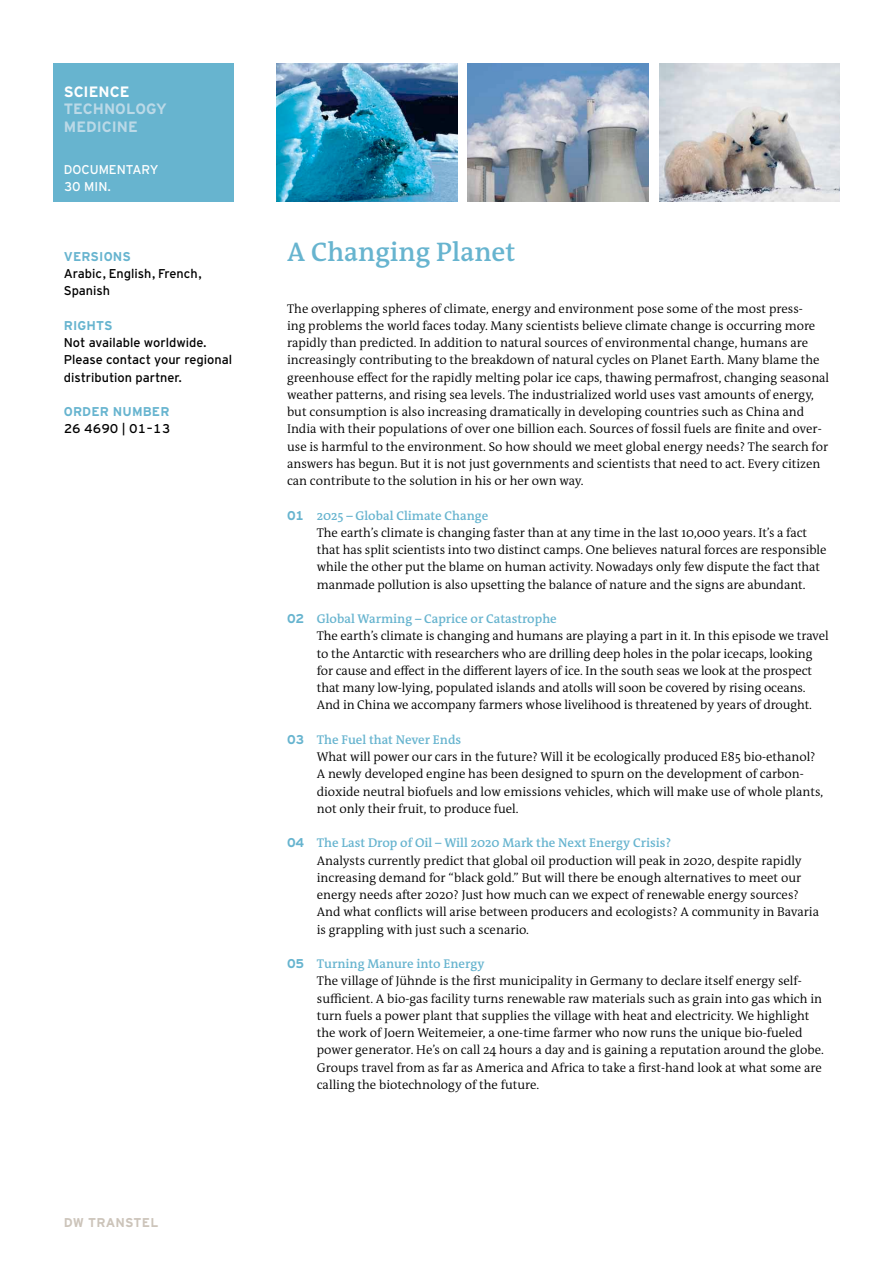
<style>
.page{position:relative;width:893px;height:1263px;background:#fff}
.page>*{position:absolute;margin:0;border:0;box-sizing:border-box;transform-origin:0 0}
.t1{font:600 27px "DW The Antiqua B W6";color:#67b4cf}
.t2{font:700 15px/17.2px "Interstate DW";color:#bbd9e7}
.t3{font:700 15px "Interstate DW";color:#fff}
.t4{font:300 12.75px/17.2px "DW The Antiqua B W4";color:#000}
.t5{font:600 12.75px "DW The Antiqua B W6";color:#67b4cf}
.t6{font:12.75px/17.2px "Interstate DW Line";color:#000}
.t7{font:700 12.75px "Interstate DW";letter-spacing:.01em;color:#67b4cf}
.t8{font:12.75px/17.2px "Interstate DW Line";color:#fff}
.t9{font:700 12.75px "Interstate DW Line";letter-spacing:.02em;color:#ccc4ba}
.s1{font-family:"Interstate DW Line";font-weight:700}
</style>
<div class="page">
<div style="left:53px;top:64px;width:181px;height:138px;background:#67b4cf"></div>
<img style="left:276px;top:64px;width:181px;height:138px">
<img style="left:468px;top:64px;width:180px;height:138px">
<img style="left:659px;top:64px;width:181px;height:138px">
<p class="t3" style="left:64px;top:83px;width:67px">SCIENCE</p>
<p class="t2" style="left:64px;top:100px;width:105px">TECHNOLOGY<br>MEDICINE</p>
<p class="t8" style="left:64px;top:161px;width:96px">DOCUMENTARY<br>30 MIN.</p>
<p class="t7" style="left:64px;top:249px;width:69px">VERSIONS</p>
<p class="t6" style="left:64px;top:265px;width:139px">Arabic, English, French,<br>Spanish</p>
<p class="t7" style="left:64px;top:318px;width:50px">RIGHTS</p>
<p class="t6" style="left:64px;top:334px;width:170px">Not available worldwide.<br>Please contact your regional distribution partner.</p>
<p class="t7" style="left:64px;top:404px;width:107px">ORDER NUMBER</p>
<p class="t6" style="left:64px;top:420px;width:108px">26 4690 | 01–13</p>
<p class="t9" style="left:64px;top:1215px;width:96px">DW TRANSTEL</p>
<h1 class="t1" style="left:287px;top:234px;width:230px">A Changing Planet</h1>
<p class="t4" style="left:287px;top:300px;width:544px">The overlapping spheres of climate, energy and environment pose some of the most press-<br>ing problems the world faces today. Many scientists believe climate change is occurring more rapidly than predicted. In addition to natural sources of environmental change, humans are increasingly contributing to the breakdown of natural cycles on Planet Earth. Many blame the greenhouse effect for the rapidly melting polar ice caps, thawing permafrost, changing seasonal weather patterns, and rising sea levels. The industrialized world uses vast amounts of energy, but consumption is also increasing dramatically in developing countries such as China and India with their populations of over one billion each. Sources of fossil fuels are finite and over&shy;use is harmful to the environment. So how should we meet global energy needs? The search for answers has begun. But it is not just governments and scientists that need to act. Every citizen can contribute to the solution in his or her own way.</p>
<p class="t5" style="left:287px;top:507px;width:203px"><span class="s1">01</span> 2025 – Global Climate Change</p>
<p class="t4" style="left:317px;top:524px;width:511px">The earth’s climate is changing faster than at any time in the last 10,000 years. It’s a fact that has split scientists into two distinct camps. One believes natural forces are responsible while the other put the blame on human activity. Nowadays only few dispute the fact that manmade pollution is also upsetting the balance of nature and the signs are abundant.</p>
<p class="t5" style="left:287px;top:611px;width:271px"><span class="s1">02</span> Global Warming – Caprice or Catastrophe</p>
<p class="t4" style="left:317px;top:627px;width:513px">The earth’s climate is changing and humans are playing a part in it. In this episode we travel to the Antarctic with researchers who are drilling deep holes in the polar icecaps, looking for cause and effect in the different layers of ice. In the south seas we look at the prospect that many low-lying, populated islands and atolls will soon be covered by rising oceans.<br>And in China we accompany farmers whose livelihood is threatened by years of drought.</p>
<p class="t5" style="left:287px;top:731px;width:176px"><span class="s1">03</span> The Fuel that Never Ends</p>
<p class="t4" style="left:317px;top:748px;width:508px">What will power our cars in the future? Will it be ecologically produced E85 bio-ethanol?<br>A newly developed engine has been designed to spurn on the development of carbon&shy;dioxide neutral biofuels and low emissions vehicles, which will make use of whole plants, not only their fruit, to produce fuel.</p>
<p class="t5" style="left:287px;top:835px;width:386px"><span class="s1">04</span> The Last Drop of Oil – Will 2020 Mark the Next Energy Crisis?</p>
<p class="t4" style="left:317px;top:852px;width:504px">Analysts currently predict that global oil production will peak in 2020, despite rapidly increasing demand for “black gold.” But will there be enough alternatives to meet our energy needs after 2020? Just how much can we expect of renewable energy sources?<br>And what conflicts will arise between producers and ecologists? A community in Bavaria is grappling with just such a scenario.</p>
<p class="t5" style="left:287px;top:956px;width:199px"><span class="s1">05</span> Turning Manure into Energy</p>
<p class="t4" style="left:317px;top:972px;width:509px">The village of Jühnde is the first municipality in Germany to declare itself energy self&shy;sufficient. A bio-gas facility turns renewable raw materials such as grain into gas which in turn fuels a power plant that supplies the village with heat and electricity. We highlight the work of Joern Weitemeier, a one-time farmer who now runs the unique bio-fueled power generator. He’s on call 24 hours a day and is gaining a reputation around the globe.<br>Groups travel from as far as America and Africa to take a first-hand look at what some are calling the biotechnology of the future.</p>
</div>
